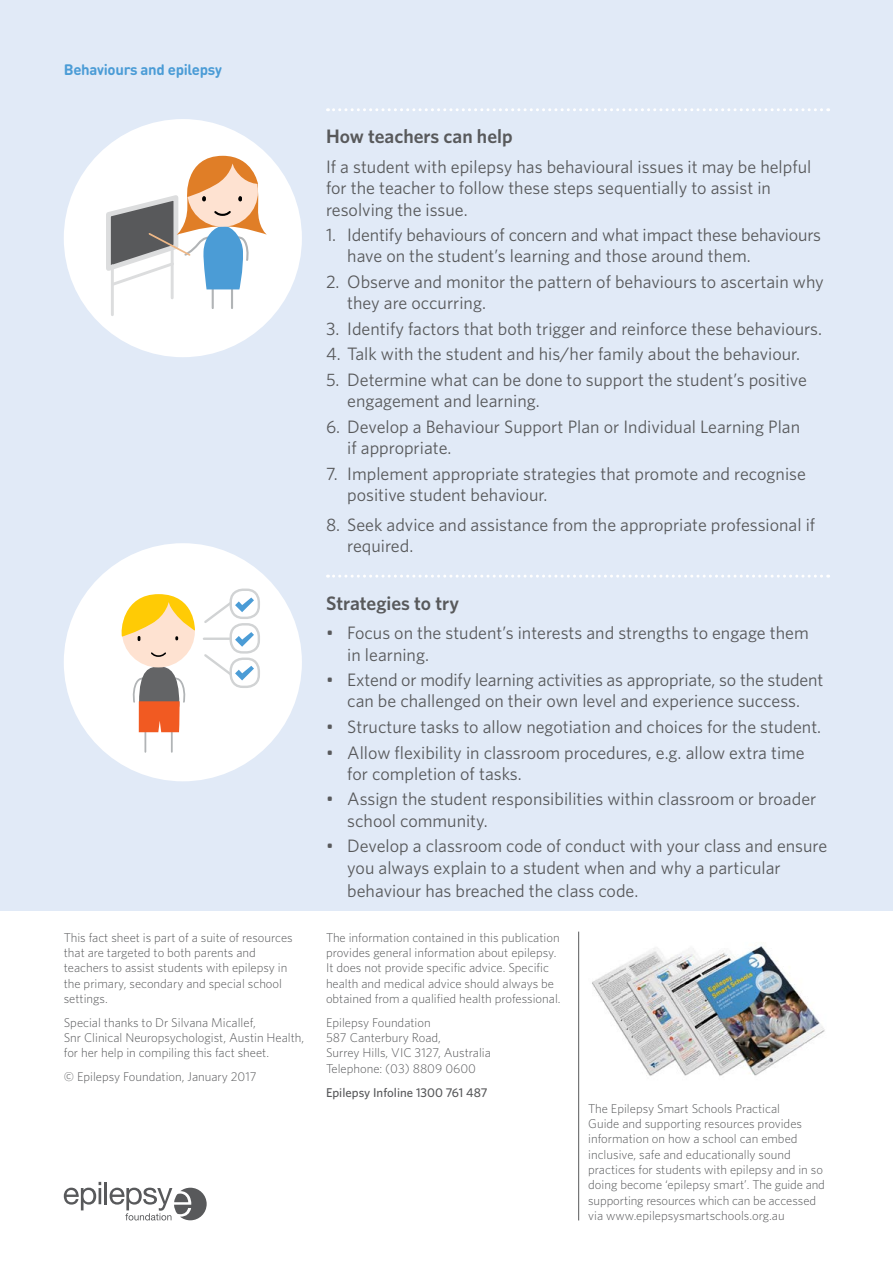
<style>
.page{position:relative;width:893px;height:1263px;background:#fff}
.page>*{position:absolute;margin:0;border:0;box-sizing:border-box;transform-origin:0 0}
.t1{font:600 19.5px "Whitney";color:#58595b}
.t2{font:18px/21.3px "Whitney";color:#58595b}
.t3{font:700 15px "DIN Round OT";letter-spacing:-.02em;color:#4b9cd6}
.t4{font:300 12.75px/15.3px "Whitney";color:#58595b}
.t5{font:500 12.75px "Whitney";color:#58595b}
</style>
<div class="page">
<div style="left:0;top:0;width:893px;height:910px;background:#e1eaf7"></div>
<div style="left:64px;top:119px;width:238px;height:238px;background:#fff;border-radius:50%"></div>
<hr style="left:111px;top:266px;width:3px;height:49px;background:#dcddde">
<hr style="left:171px;top:249px;width:3px;height:49px;background:#dcddde">
<hr style="left:212px;top:288px;width:2px;height:20px;background:#b1b4b6">
<hr style="left:231px;top:288px;width:2px;height:20px;background:#b1b4b6">
<svg style="left:106px;top:156px;width:161px;height:133px"></svg>
<div style="left:64px;top:543px;width:238px;height:238px;background:#fff;border-radius:50%"></div>
<hr style="left:144px;top:731px;width:2px;height:21px;background:#b1b4b6">
<hr style="left:171px;top:731px;width:2px;height:21px;background:#b1b4b6">
<div style="left:122px;top:595px;width:73px;height:72px;background:#fee2d1;border-radius:50%"></div>
<svg style="left:121px;top:594px;width:74px;height:46px"></svg>
<svg style="left:132px;top:667px;width:54px;height:65px"></svg>
<svg style="left:151px;top:652px;width:15px;height:5px"></svg>
<div style="left:230px;top:588px;width:30px;height:31px;border:2px solid #d1d3d4;border-radius:12px"></div>
<div style="left:230px;top:623px;width:30px;height:31px;border:2px solid #d1d3d4;border-radius:12px"></div>
<div style="left:230px;top:657px;width:30px;height:31px;border:2px solid #d1d3d4;border-radius:12px"></div>
<svg style="left:204px;top:597px;width:50px;height:28px"></svg>
<svg style="left:203px;top:632px;width:51px;height:48px"></svg>
<hr style="left:204px;top:637px;width:26px;height:3px;background:#d1d3d4">
<svg style="left:334px;top:108px;width:495px;height:3px"></svg>
<svg style="left:334px;top:575px;width:495px;height:3px"></svg>
<hr style="left:105px;top:1182px;width:2px;height:22px;background:#58595b">
<svg style="left:64px;top:1182px;width:37px;height:28px"></svg>
<svg style="left:110px;top:1188px;width:97px;height:32px"></svg>
<hr style="left:578px;top:932px;width:1px;height:288px;background:#58595b">
<img style="left:592px;top:946px;width:233px;height:130px">
<p class="t3" style="left:64px;top:60px;width:160px">Behaviours and epilepsy</p>
<p class="t4" style="left:64px;top:929px;width:230px">This fact sheet is part of a suite of resources that are targeted to both parents and teachers to assist students with epilepsy in the primary, secondary and special school settings.</p>
<p class="t4" style="left:64px;top:1014px;width:242px">Special thanks to Dr Silvana Micallef,<br>Snr Clinical Neuropsychologist, Austin Health, for her help in compiling this fact sheet.</p>
<p class="t4" style="left:64px;top:1069px;width:194px">© Epilepsy Foundation, January 2017</p>
<p class="t1" style="left:326px;top:124px;width:188px">How teachers can help</p>
<p class="t2" style="left:326px;top:156px;width:487px">If a student with epilepsy has behavioural issues it may be helpful for the teacher to follow these steps sequentially to assist in resolving the issue.</p>
<p class="t2" style="left:347px;top:224px;width:475px;text-indent:-21px">1. Identify behaviours of concern and what impact these behaviours have on the student’s learning and those around them.</p>
<p class="t2" style="left:347px;top:271px;width:478px;text-indent:-21px">2. Observe and monitor the pattern of behaviours to ascertain why they are occurring.</p>
<p class="t2" style="left:326px;top:318px;width:498px">3. Identify factors that both trigger and reinforce these behaviours.</p>
<p class="t2" style="left:326px;top:343px;width:475px">4. Talk with the student and his/her family about the behaviour.</p>
<p class="t2" style="left:347px;top:369px;width:461px;text-indent:-21px">5. Determine what can be done to support the student’s positive engagement and learning.</p>
<p class="t2" style="left:347px;top:416px;width:454px;text-indent:-21px">6. Develop a Behaviour Support Plan or Individual Learning Plan if appropriate.</p>
<p class="t2" style="left:347px;top:463px;width:460px;text-indent:-21px">7. Implement appropriate strategies that promote and recognise positive student behaviour.</p>
<p class="t2" style="left:347px;top:514px;width:469px;text-indent:-21px">8. Seek advice and assistance from the appropriate professional if required.</p>
<p class="t1" style="left:326px;top:591px;width:135px">Strategies to try</p>
<p class="t2" style="left:347px;top:622px;width:463px;text-indent:-21px">• Focus on the student’s interests and strengths to engage them in learning.</p>
<p class="t2" style="left:326px;top:669px;width:499px;text-align:center">• Extend or modify learning activities as appropriate, so the student can be challenged on their own level and experience success.</p>
<p class="t2" style="left:326px;top:716px;width:497px">• Structure tasks to allow negotiation and choices for the student.</p>
<p class="t2" style="left:347px;top:741px;width:459px;text-indent:-21px">• Allow flexibility in classroom procedures, e.g. allow extra time for completion of tasks.</p>
<p class="t2" style="left:347px;top:788px;width:471px;text-indent:-21px">• Assign the student responsibilities within classroom or broader school community.</p>
<p class="t2" style="left:347px;top:835px;width:481px;text-indent:-21px">• Develop a classroom code of conduct with your class and ensure you always explain to a student when and why a particular</p>
<p class="t2" style="left:347px;top:880px;width:293px">behaviour has breached the class code.</p>
<p class="t4" style="left:326px;top:929px;width:236px">The information contained in this publication provides general information about epilepsy.<br>It does not provide specific advice. Specific health and medical advice should always be obtained from a qualified health professional.</p>
<p class="t4" style="left:326px;top:1014px;width:166px">Epilepsy Foundation<br>587 Canterbury Road,<br>Surrey Hills, VIC 3127, Australia<br>Telephone: (03) 8809 0600</p>
<p class="t5" style="left:326px;top:1084px;width:163px">Epilepsy Infoline 1300 761 487</p>
<p class="t4" style="left:588px;top:1100px;width:238px">The Epilepsy Smart Schools Practical<br>Guide and supporting resources provides information on how a school can embed inclusive, safe and educationally sound practices for students with epilepsy and in so doing become ‘epilepsy smart’. The guide and supporting resources which can be accessed via www.epilepsysmartschools.org.au</p>
</div>
